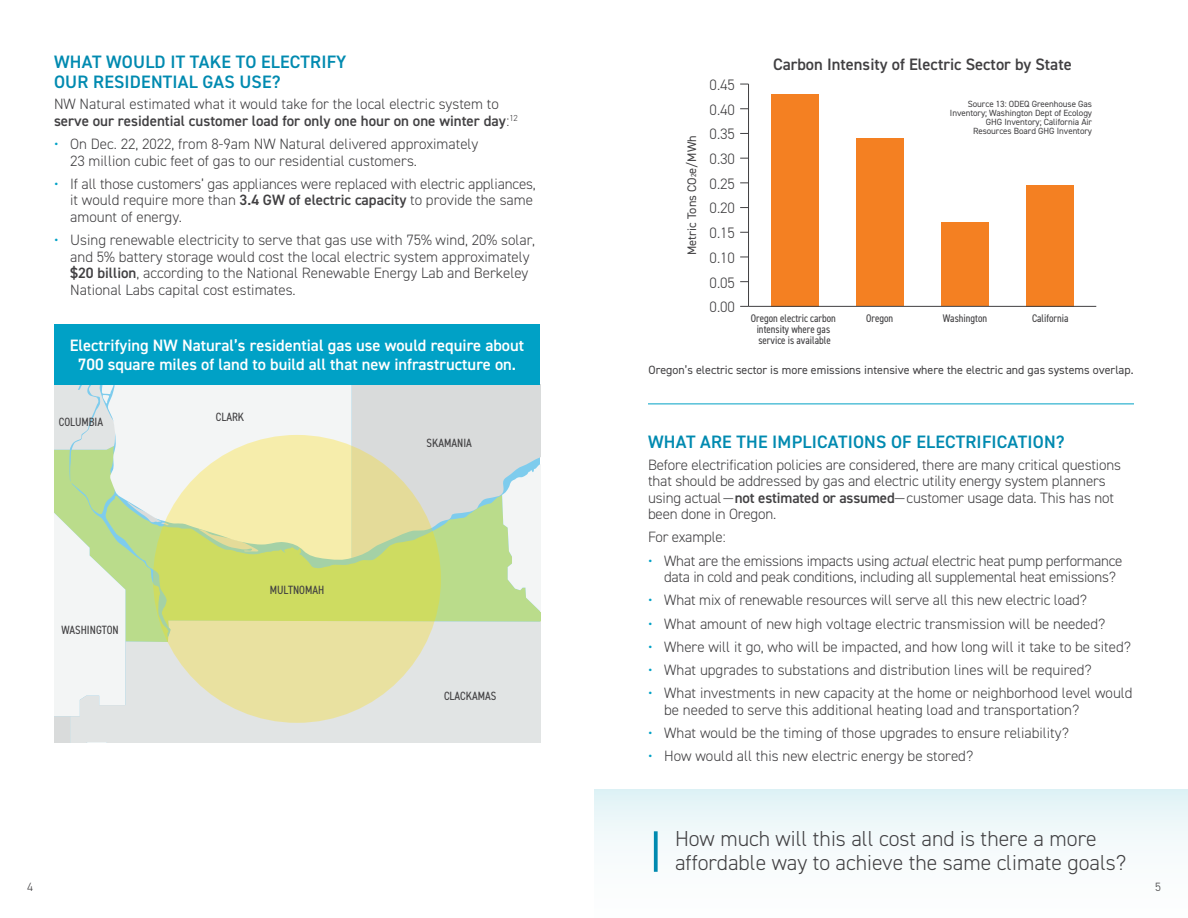
<style>
.page{position:relative;width:1188px;height:918px;background:#fff}
.page>*{position:absolute;margin:0;border:0;box-sizing:border-box;transform-origin:0 0}
.t1{font:300 21.75px/24px "DIN2014";color:#414042}
.t2{font:600 18px/19.5px "DIN2014";letter-spacing:.01em;color:#008ab0}
.t3{font:600 16.5px/18.8px "DIN2014";color:#fff;text-align:center}
.t4{font:600 16.5px "DIN2014";color:#414042}
.t5{font:300 15.15px "DIN2014";color:#414042}
.t6{font:300 15px/16.5px "DIN2014";color:#414042}
.t7{font:300 15px/16.5px "DIN2014";letter-spacing:-.02em;color:#414042}
.t8{font:12.45px "DIN2014";color:#414042}
.t9{font:12px "DIN2014";color:#414042}
.t10{font:condensed 12px "DIN2014";color:#414042}
.t11{font:300 12px "DIN2014";color:#414042}
.t12{font:condensed 11.1px/11.1px "DIN2014";color:#414042;text-align:center}
.t13{font:9px/9px "DIN2014";letter-spacing:-.01em;color:#414042;text-align:right}
.s1{font-weight:600}
.s2{color:#00a1c6}
.s3{font-size:7.2px}
</style>
<div class="page">
<div style="left:594px;top:790px;width:594px;height:128px;background:linear-gradient(to bottom,#e5f4f7,#fff)"></div>
<svg style="left:54px;top:385px;width:486px;height:357px"></svg>
<hr style="left:748px;top:84px;width:1px;height:222px;background:#414042">
<div style="left:1026px;top:185px;width:48px;height:121px;background:#f48022"></div>
<div style="left:941px;top:222px;width:48px;height:84px;background:#f48022"></div>
<div style="left:856px;top:138px;width:48px;height:168px;background:#f48022"></div>
<div style="left:771px;top:94px;width:47px;height:212px;background:#f48022"></div>
<hr style="left:749px;top:306px;width:347px;height:1px;background:#414042">
<svg style="left:153px;top:435px;width:288px;height:288px;background:#e1e18e"></svg>
<svg style="left:654px;top:831px;width:4px;height:41px"></svg>
<div style="left:54px;top:324px;width:486px;height:61px;background:#00a1c6"></div>
<hr style="left:648px;top:404px;width:486px;height:1px;background:#00a1c6">
<p class="t2" style="left:54px;top:52px;width:294px">WHAT WOULD IT TAKE TO ELECTRIFY<br>OUR RESIDENTIAL GAS USE?</p>
<p class="t6" style="left:54px;top:96px;width:465px">NW Natural estimated what it would take for the local electric system to <span class="s1">serve our residential customer load for only one hour on one winter day</span>:<sup>12</sup></p>
<p class="t6" style="left:70px;top:136px;width:410px;text-indent:-16px"><span class="s2">•</span> On Dec. 22, 2022, from 8-9am NW Natural delivered approximately<br>23 million cubic feet of gas to our residential customers.</p>
<p class="t6" style="left:70px;top:176px;width:467px;text-indent:-16px"><span class="s2">•</span> If all those customers’ gas appliances were replaced with electric appliances, it would require more than <span class="s1">3.4 GW of electric capacity</span> to provide the same amount of energy.</p>
<p class="t6" style="left:70px;top:232px;width:467px;text-indent:-16px"><span class="s2">•</span> Using renewable electricity to serve that gas use with 75% wind, 20% solar, and 5% battery storage would cost the local electric system approximately <span class="s1">$20 billion</span>, according to the National Renewable Energy Lab and Berkeley National Labs capital cost estimates.</p>
<p class="t3" style="left:70px;top:336px;width:456px">Electrifying NW Natural’s residential gas use would require about<br>700 square miles of land to build all that new infrastructure on.</p>
<p class="t10" style="left:59px;top:413px;width:46px">COLUMBIA</p>
<p class="t10" style="left:61px;top:622px;width:59px">WASHINGTON</p>
<p class="t10" style="left:216px;top:409px;width:30px">CLARK</p>
<p class="t10" style="left:270px;top:582px;width:56px">MULTNOMAH</p>
<p class="t10" style="left:427px;top:435px;width:47px">SKAMANIA</p>
<p class="t10" style="left:444px;top:688px;width:54px">CLACKAMAS</p>
<p class="t8" style="left:684px;top:255px;width:121px;rotate:-90deg">Metric Tons CO<span class="s3">2</span>e/MWh</p>
<p class="t5" style="left:710px;top:76px;width:27px">0.45</p>
<p class="t5" style="left:710px;top:100px;width:27px">0.40</p>
<p class="t5" style="left:710px;top:125px;width:27px">0.35</p>
<p class="t5" style="left:710px;top:150px;width:27px">0.30</p>
<p class="t5" style="left:710px;top:174px;width:27px">0.25</p>
<p class="t5" style="left:710px;top:199px;width:27px">0.20</p>
<p class="t5" style="left:710px;top:224px;width:27px">0.15</p>
<p class="t5" style="left:710px;top:248px;width:27px">0.10</p>
<p class="t5" style="left:710px;top:273px;width:27px">0.05</p>
<p class="t5" style="left:710px;top:298px;width:27px">0.00</p>
<p class="t4" style="left:773px;top:54px;width:300px">Carbon Intensity of Electric Sector by State</p>
<p class="t13" style="left:950px;top:99px;width:144px">Source 13: ODEQ Greenhouse Gas<br>Inventory; Washington Dept of Ecology<br>GHG Inventory; California Air<br>Resources Board GHG Inventory</p>
<p class="t12" style="left:751px;top:313px;width:86px">Oregon electric carbon intensity where gas service is available</p>
<p class="t12" style="left:866px;top:313px;width:29px">Oregon</p>
<p class="t12" style="left:943px;top:313px;width:46px">Washington</p>
<p class="t12" style="left:1032px;top:313px;width:38px">California</p>
<p class="t9" style="left:648px;top:362px;width:487px">Oregon’s electric sector is more emissions intensive where the electric and gas systems overlap.</p>
<p class="t2" style="left:648px;top:431px;width:418px">WHAT ARE THE IMPLICATIONS OF ELECTRIFICATION?</p>
<p class="t6" style="left:648px;top:456px;width:475px">Before electrification policies are considered, there are many critical questions that should be addressed by gas and electric utility energy system planners using actual—<span class="s1">not estimated or assumed</span>—customer usage data. This has not been done in Oregon.</p>
<p class="t6" style="left:648px;top:529px;width:79px">For example:</p>
<p class="t7" style="left:664px;top:552px;width:460px;text-indent:-16px"><span class="s2">•</span> What are the emissions impacts using actualelectric heat pump performance data in cold and peak conditions, including all supplemental heat emissions?</p>
<p class="t6" style="left:648px;top:592px;width:441px"><span class="s2">•</span> What mix of renewable resources will serve all this new electric load?</p>
<p class="t6" style="left:648px;top:615px;width:459px"><span class="s2">•</span> What amount of new high voltage electric transmission will be needed?</p>
<p class="t6" style="left:648px;top:639px;width:485px"><span class="s2">•</span> Where will it go, who will be impacted, and how long will it take to be sited?</p>
<p class="t6" style="left:648px;top:662px;width:445px"><span class="s2">•</span> What upgrades to substations and distribution lines will be required?</p>
<p class="t6" style="left:664px;top:685px;width:470px;text-indent:-16px"><span class="s2">•</span> What investments in new capacity at the home or neighborhood level would be needed to serve this additional heating load and transportation?</p>
<p class="t6" style="left:648px;top:725px;width:422px"><span class="s2">•</span> What would be the timing of those upgrades to ensure reliability?</p>
<p class="t6" style="left:648px;top:748px;width:327px"><span class="s2">•</span> How would all this new electric energy be stored?</p>
<h1 class="t1" style="left:675px;top:827px;width:453px">How much will this all cost and is there a more affordable way to achieve the same climate goals?</h1>
<p class="t11" style="left:27px;top:880px;width:7px">4</p>
<p class="t11" style="left:1155px;top:880px;width:7px">5</p>
</div>
